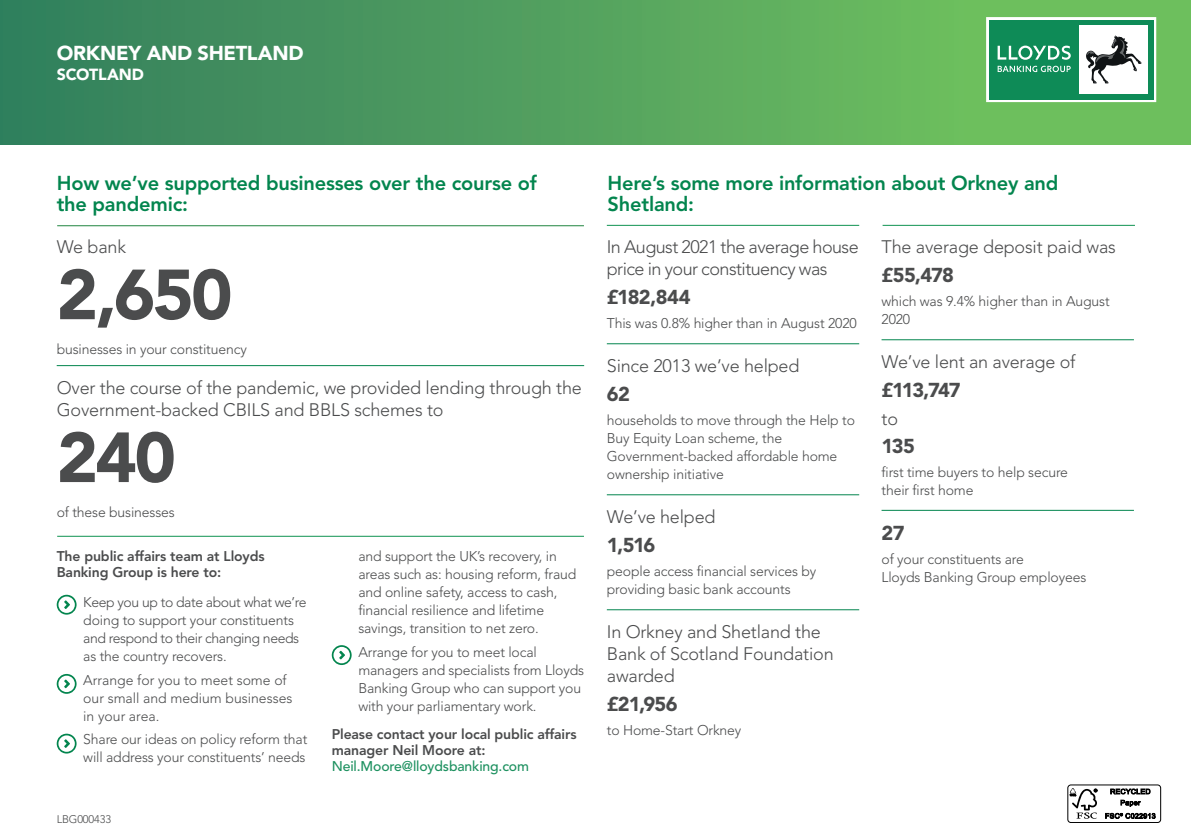
<style>
.page{position:relative;width:1191px;height:840px;background:#fff}
.page>*{position:absolute;margin:0;border:0;box-sizing:border-box;transform-origin:0 0}
.t1{font:900 70px "Avenir LT Std";letter-spacing:-.04em;color:#4b4c4d}
.t2{font:800 20px/21px "Avenir LT Std";letter-spacing:-.01em;color:#03854e}
.t3{font:900 20px "Avenir LT Std";letter-spacing:-.045em;color:#4b4c4d}
.t4{font:900 20px "Avenir LT Std";letter-spacing:-.015em;color:#fff}
.t5{font:300 18px/22px "Avenir LT Std";letter-spacing:-.01em;color:#4b4c4d}
.t6{font:300 18px/22px "Avenir LT Std";letter-spacing:-.03em;color:#4b4c4d}
.t7{font:900 16px "Avenir LT Std";letter-spacing:-.01em;color:#fff}
.t8{font:300 14px/18px "Avenir LT Std";letter-spacing:-.01em;color:#4b4c4d}
.t9{font:300 14px/18px "Avenir LT Std";letter-spacing:-.03em;color:#4b4c4d}
.t10{font:800 14px/16px "Avenir LT Std";letter-spacing:-.01em;color:#4b4c4d}
.t11{font:500 14px "Avenir LT Std";letter-spacing:-.01em;color:#1e9160}
.t12{font:300 11px "Avenir LT Std";letter-spacing:-.01em;color:#4b4c4d}
</style>
<div class="page">
<div style="left:0;top:0;width:1191px;height:145px;background:linear-gradient(to right,#337f5e,#77c85e)"></div>
<svg style="left:57px;top:594px;width:20px;height:20px"></svg>
<svg style="left:57px;top:673px;width:20px;height:20px"></svg>
<svg style="left:57px;top:733px;width:20px;height:20px"></svg>
<svg style="left:332px;top:645px;width:20px;height:19px"></svg>
<hr style="left:57px;top:225px;width:527px;height:1px;background:#218540">
<hr style="left:57px;top:365px;width:527px;height:1px;background:#03854e">
<hr style="left:57px;top:535px;width:527px;height:1px;background:#109351">
<hr style="left:607px;top:343px;width:252px;height:1px;background:#03854e">
<hr style="left:607px;top:494px;width:252px;height:1px;background:#03854e">
<hr style="left:607px;top:609px;width:252px;height:1px;background:#03854e">
<hr style="left:881px;top:339px;width:253px;height:1px;background:#03854e">
<hr style="left:881px;top:509px;width:253px;height:1px;background:#03854e">
<hr style="left:607px;top:225px;width:252px;height:1px;background:#109351">
<hr style="left:882px;top:225px;width:253px;height:1px;background:#109351">
<svg style="left:986px;top:17px;width:170px;height:85px"></svg>
<div style="left:988px;top:20px;width:165px;height:79px;background:#0e8b57"></div>
<svg style="left:997px;top:46px;width:73px;height:26px"></svg>
<div style="left:1079px;top:25px;width:69px;height:69px;background:#fff"></div>
<svg style="left:1086px;top:35px;width:55px;height:48px"></svg>
<div style="left:1067px;top:784px;width:94px;height:38px;border:1px solid #000;border-radius:3px"></div>
<svg style="left:1069px;top:788px;width:28px;height:30px"></svg>
<svg style="left:1110px;top:788px;width:40px;height:5px"></svg>
<svg style="left:1120px;top:799px;width:20px;height:7px"></svg>
<svg style="left:1105px;top:812px;width:50px;height:6px"></svg>
<h2 class="t4" style="left:57px;top:40px;width:248px">ORKNEY AND SHETLAND</h2>
<p class="t7" style="left:57px;top:64px;width:89px">SCOTLAND</p>
<h2 class="t2" style="left:57px;top:172px;width:481px">How we’ve supported businesses over the course of the pandemic:</h2>
<p class="t5" style="left:57px;top:236px;width:71px">We bank</p>
<h1 class="t1" style="left:57px;top:252px;width:177px">2,650</h1>
<p class="t8" style="left:57px;top:340px;width:192px">businesses in your constituency</p>
<p class="t5" style="left:57px;top:377px;width:526px">Over the course of the pandemic, we provided lending through the<br>Government-backed CBILS and BBLS schemes to</p>
<h1 class="t1" style="left:57px;top:415px;width:121px">240</h1>
<p class="t8" style="left:57px;top:503px;width:120px">of these businesses</p>
<p class="t10" style="left:57px;top:548px;width:209px">The public affairs team at Lloyds<br>Banking Group is here to:</p>
<p class="t9" style="left:83px;top:592px;width:225px">Keep you up to date about what we’re doing to support your constituents and respond to their changing needs as the country recovers.</p>
<p class="t8" style="left:83px;top:670px;width:211px">Arrange for you to meet some of our small and medium businesses in your area.</p>
<p class="t8" style="left:83px;top:730px;width:226px">Share our ideas on policy reform that will address your constituents’ needs</p>
<p class="t12" style="left:57px;top:812px;width:56px">LBG000433</p>
<p class="t8" style="left:358px;top:547px;width:219px">and support the UK’s recovery, in areas such as: housing reform, fraud and online safety, access to cash, financial resilience and lifetime savings, transition to net zero.</p>
<p class="t8" style="left:358px;top:643px;width:227px">Arrange for you to meet local managers and specialists from Lloyds<br>Banking Group who can support you with your parliamentary work.</p>
<p class="t10" style="left:332px;top:725px;width:246px">Please contact your local public affairs manager Neil Moore at:</p>
<p class="t11" style="left:332px;top:757px;width:199px">Neil.Moore@lloydsbanking.com</p>
<h2 class="t2" style="left:607px;top:172px;width:452px">Here’s some more information about Orkney and<br>Shetland:</h2>
<p class="t6" style="left:607px;top:236px;width:253px">In August 2021 the average house price in your constituency was</p>
<h2 class="t3" style="left:607px;top:285px;width:85px">£182,844</h2>
<p class="t8" style="left:607px;top:314px;width:251px">This was 0.8% higher than in August 2020</p>
<p class="t5" style="left:607px;top:355px;width:194px">Since 2013 we’ve helped</p>
<h2 class="t3" style="left:607px;top:381px;width:25px">62</h2>
<p class="t8" style="left:607px;top:410px;width:250px">households to move through the Help to<br>Buy Equity Loan scheme, the<br>Government-backed affordable home ownership initiative</p>
<p class="t5" style="left:607px;top:506px;width:110px">We’ve helped</p>
<h2 class="t3" style="left:607px;top:532px;width:50px">1,516</h2>
<p class="t8" style="left:607px;top:561px;width:211px">people access financial services by providing basic bank accounts</p>
<p class="t5" style="left:607px;top:621px;width:228px">In Orkney and Shetland the<br>Bank of Scotland Foundation awarded</p>
<h2 class="t3" style="left:607px;top:691px;width:72px">£21,956</h2>
<p class="t8" style="left:607px;top:720px;width:136px">to Home-Start Orkney</p>
<p class="t5" style="left:881px;top:236px;width:236px">The average deposit paid was</p>
<h2 class="t3" style="left:881px;top:263px;width:74px">£55,478</h2>
<p class="t8" style="left:881px;top:292px;width:230px">which was 9.4% higher than in August<br>2020</p>
<p class="t5" style="left:881px;top:351px;width:196px">We’ve lent an average of</p>
<h2 class="t3" style="left:881px;top:377px;width:81px">£113,747</h2>
<p class="t5" style="left:881px;top:407px;width:18px">to</p>
<h2 class="t3" style="left:881px;top:434px;width:35px">135</h2>
<p class="t8" style="left:881px;top:463px;width:188px">first time buyers to help secure their first home</p>
<h2 class="t3" style="left:881px;top:521px;width:24px">27</h2>
<p class="t8" style="left:881px;top:550px;width:206px">of your constituents are<br>Lloyds Banking Group employees</p>
</div>
